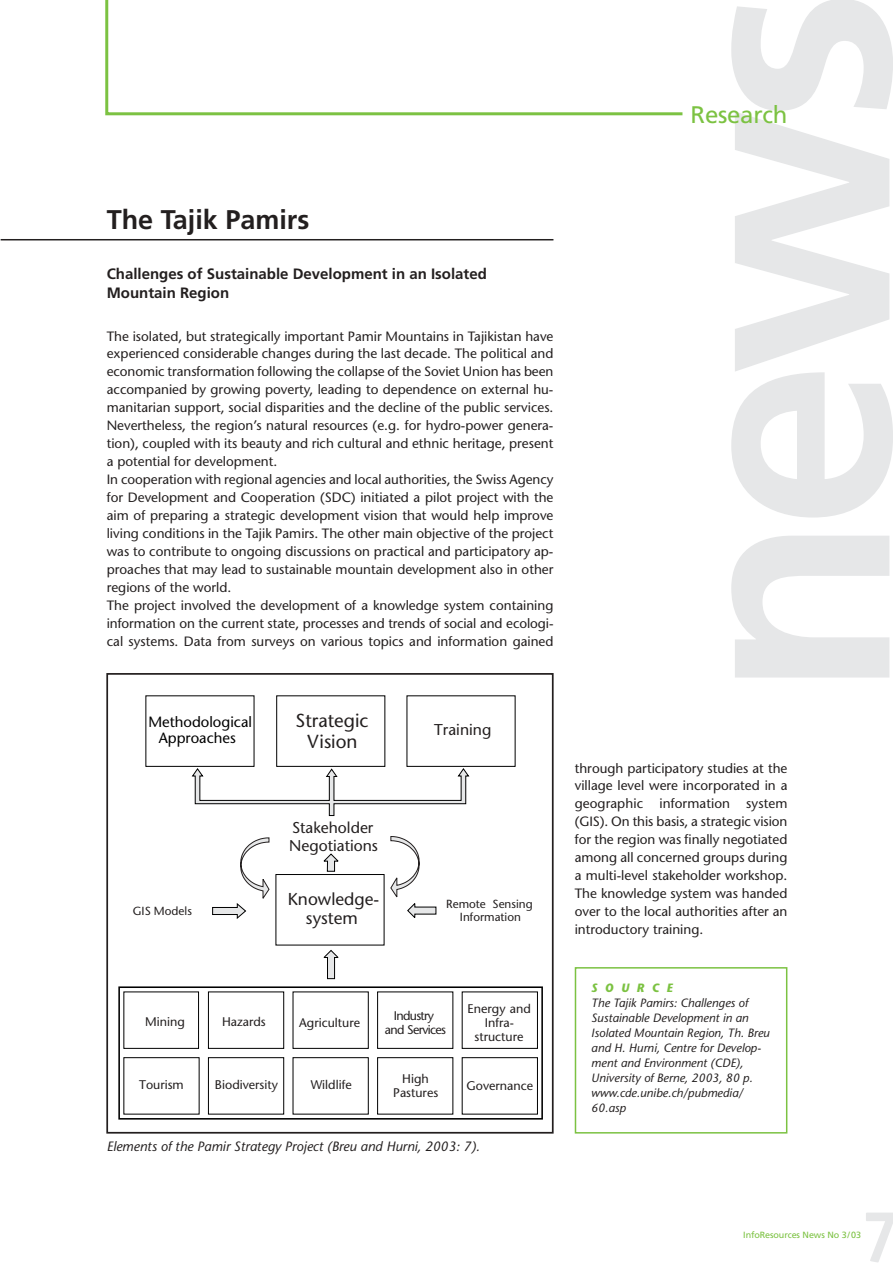
<style>
.page{position:relative;width:893px;height:1263px;background:#fff}
.page>*{position:absolute;margin:0;border:0;box-sizing:border-box;transform-origin:0 0}
.t1{font:700 75px "Officina Sans";color:#e6e7e8}
.t2{font:700 27px "Frutiger";color:#231f1f}
.t3{font:24px "Frutiger";letter-spacing:-.01em;color:#7cc242}
.t4{font:18.75px/21px "Stone Sans";color:#231f1f;text-align:center}
.t5{font:17.25px/19.2px "Stone Sans";color:#231f1f;text-align:center}
.t6{font:15.6px/17.5px "Stone Sans";color:#231f1f}
.t7{font:700 15px/19.5px "Frutiger";color:#231f1f}
.t8{font:14.85px/16.6px "Stone Sans";color:#000;text-align:center}
.t9{font:13.5px/18px "Stone Sans";color:#231f1f;text-align:justify}
.t10{font:italic 13.5px "Stone Sans";color:#231f1f}
.t11{font:12.45px/14px "Stone Sans";color:#231f1f;text-align:center}
.t12{font:12.45px/14px "Stone Sans";letter-spacing:-.055em;color:#231f1f;text-align:center}
.t13{font:italic 12px/15px "Stone Sans";color:#231f1f}
.t14{font:italic 700 12px "Stone Sans";letter-spacing:.63em;color:#7cc242}
.t15{font:11.7px/13px "Stone Sans";color:#231f1f;text-align:center}
.t16{font:9px "Frutiger";letter-spacing:-.01em;color:#7cc242}
</style>
<div class="page">
<svg style="left:105px;top:0;width:578px;height:116px"></svg>
<svg style="left:731px;top:0;width:161px;height:678px;fill:#e6e7e8"></svg>
<div style="left:574px;top:967px;width:213px;height:167px;border:2px solid #7cc242"></div>
<hr style="left:1px;top:239px;width:552px;height:1px;background:#231f1f">
<div style="left:106px;top:673px;width:447px;height:461px;border:2px solid #231f1f"></div>
<div style="left:276px;top:696px;width:109px;height:71px;border:1px solid #000"></div>
<div style="left:118px;top:986px;width:425px;height:134px;border:2px solid #000"></div>
<svg style="left:123px;top:991px;width:415px;height:124px"></svg>
<div style="left:275px;top:874px;width:109px;height:71px;border:1px solid #000"></div>
<svg style="left:390px;top:836px;width:46px;height:82px"></svg>
<svg style="left:212px;top:837px;width:57px;height:82px"></svg>
<svg style="left:323px;top:950px;width:15px;height:29px"></svg>
<div style="left:406px;top:696px;width:109px;height:71px;border:1px solid #000"></div>
<div style="left:145px;top:696px;width:109px;height:71px;border:1px solid #000"></div>
<svg style="left:192px;top:768px;width:277px;height:48px"></svg>
<svg style="left:323px;top:854px;width:15px;height:18px"></svg>
<h3 class="t3" style="left:690px;top:105px;width:98px">Research</h3>
<h2 class="t2" style="left:107px;top:209px;width:204px">The Tajik Pamirs</h2>
<p class="t7" style="left:107px;top:265px;width:382px">Challenges of Sustainable Development in an Isolated<br>Mountain Region</p>
<p class="t9" style="left:107px;top:328px;width:448px;text-align:left">The isolated, but strategically important Pamir Mountains in Tajikistan have experienced considerable changes during the last decade. The political and economic transformation following the collapse of the Soviet Union has been accompanied by growing poverty, leading to dependence on external hu&shy;manitarian support, social disparities and the decline of the public services.<br>Nevertheless, the region’s natural resources (e.g. for hydro-power genera&shy;tion), coupled with its beauty and rich cultural and ethnic heritage, present a potential for development.<br>In cooperation with regional agencies and local authorities, the Swiss Agency for Development and Cooperation (SDC) initiated a pilot project with the aim of preparing a strategic development vision that would help improve living conditions in the Tajik Pamirs. The other main objective of the project was to contribute to ongoing discussions on practical and participatory ap&shy;proaches that may lead to sustainable mountain development also in other regions of the world.<br>The project involved the development of a knowledge system containing information on the current state, processes and trends of social and ecologi&shy;cal systems. Data from surveys on various topics and information gained</p>
<p class="t8" style="left:148px;top:715px;width:105px">Methodological<br>Approaches</p>
<h3 class="t4" style="left:295px;top:712px;width:74px">Strategic<br>Vision</h3>
<p class="t6" style="left:289px;top:821px;width:90px">Stakeholder<br>Negotiations</p>
<p class="t6" style="left:434px;top:722px;width:59px">Training</p>
<p class="t5" style="left:288px;top:891px;width:93px">Knowledge&shy;system</p>
<p class="t15" style="left:133px;top:905px;width:60px">GIS Models</p>
<p class="t15" style="left:446px;top:898px;width:88px">Remote Sensing<br>Information</p>
<p class="t11" style="left:145px;top:1016px;width:41px">Mining</p>
<p class="t11" style="left:222px;top:1016px;width:45px">Hazards</p>
<p class="t11" style="left:299px;top:1017px;width:62px">Agriculture</p>
<p class="t12" style="left:385px;top:1010px;width:63px">Industry and Services</p>
<p class="t11" style="left:467px;top:1003px;width:65px">Energy and<br>Infra&shy;structure</p>
<p class="t11" style="left:139px;top:1079px;width:46px">Tourism</p>
<p class="t11" style="left:215px;top:1079px;width:64px">Biodiversity</p>
<p class="t11" style="left:311px;top:1079px;width:43px">Wildlife</p>
<p class="t11" style="left:393px;top:1073px;width:46px">High<br>Pastures</p>
<p class="t11" style="left:466px;top:1080px;width:68px">Governance</p>
<p class="t10" style="left:107px;top:1142px;width:374px">Elements of the Pamir Strategy Project (Breu and Hurni, 2003: 7).</p>
<p class="t9" style="left:574px;top:760px;width:214px">through participatory studies at the village level were incorporated in a geographic information system (GIS). On this basis, a strategic vision for the region was finally negotiated among all concerned groups during a multi-level stakeholder workshop.<br>The knowledge system was handed over to the local authorities after an introductory training.</p>
<p class="t14" style="left:591px;top:984px;width:83px">SOURCE</p>
<p class="t13" style="left:591px;top:997px;width:180px">The Tajik Pamirs: Challenges of<br>Sustainable Development in an<br>Isolated Mountain Region, Th. Breu and H. Hurni, Centre for Develop&shy;ment and Environment (CDE),<br>University of Berne, 2003, 80 p. www.cde.unibe.ch/pubmedia/<br>60.asp</p>
<h1 class="t1" style="left:861px;top:1207px;width:41px">7</h1>
<p class="t16" style="left:743px;top:1232px;width:119px">InfoResources News No 3/03</p>
</div>
